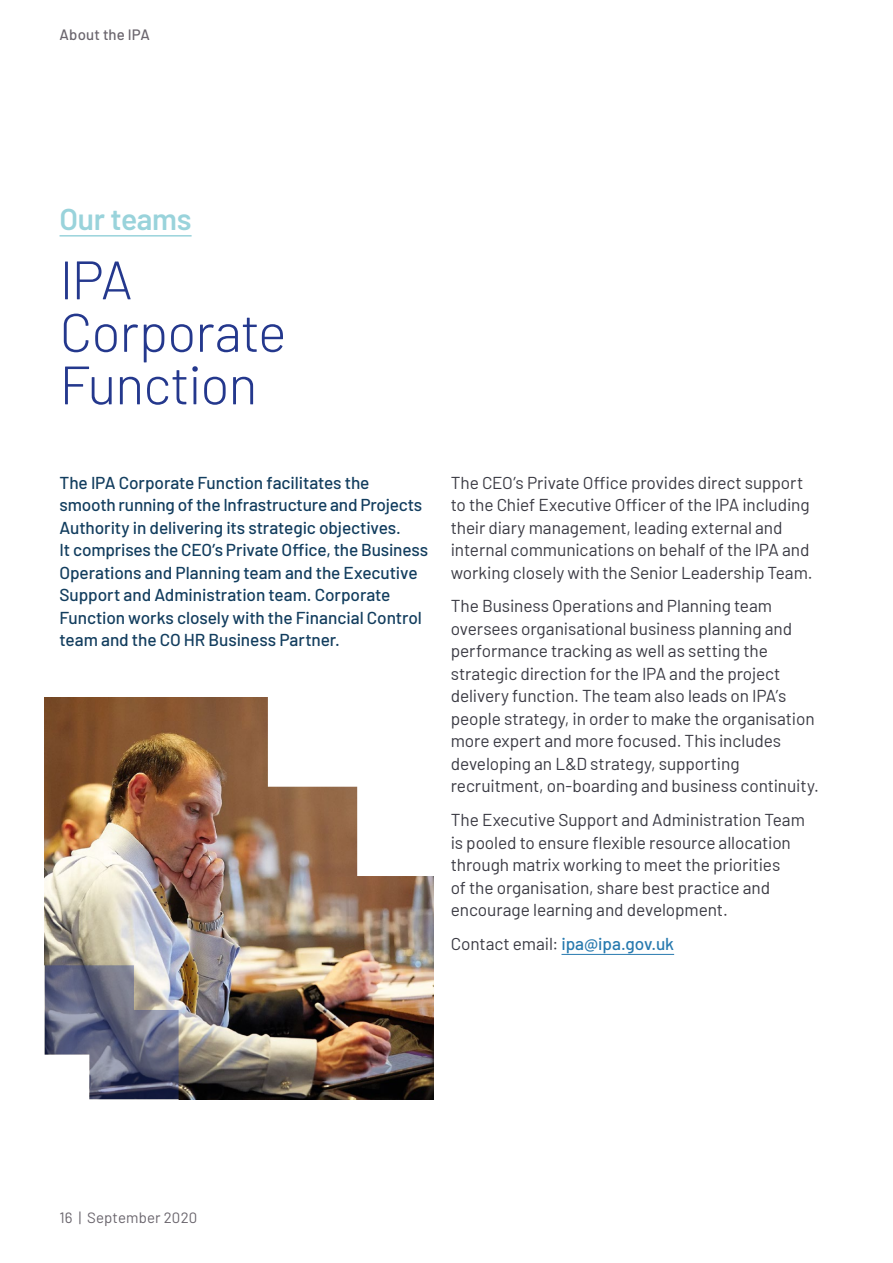
<style>
.page{position:relative;width:893px;height:1263px;background:#fff}
.page>*{position:absolute;margin:0;border:0;box-sizing:border-box;transform-origin:0 0}
.IPA_Heading_light_36{font:300 54px/52.5px "Barlow";letter-spacing:-.02em;color:#24388d}
.IPA_Subhead_1_semi_b{font:600 30px "Barlow";letter-spacing:-.01em;color:#99d3db}
.IPA_text_reg_11_5{font:17.25px/22.5px "Barlow";letter-spacing:-.005em;color:#3a3a43}
.IPA_text_reg_11_5-2{font:500 17.25px/22.5px "Barlow";letter-spacing:-.005em;color:#123d5e}
.IPA_text_reg_11_5-3{font:500 17.25px "Barlow";color:#287aaf}
.t1{font:15px "Barlow";letter-spacing:.01em;color:#6a656d}
.t2{font:500 15px "Barlow";letter-spacing:.01em;color:#6a656d}
.s1{font-weight:400;color:#3a3a43}
</style>
<div class="page">
<img style="left:44px;top:697px;width:390px;height:403px">
<hr style="left:60px;top:235px;width:132px;height:2px;background:#99d3db">
<hr style="left:561px;top:954px;width:113px;height:1px;background:#287aaf">
<p class="t2" style="left:60px;top:24px;width:92px">About the IPA</p>
<p class="IPA_Subhead_1_semi_b" style="left:60px;top:197px;width:134px">Our teams</p>
<p class="IPA_Heading_light_36" style="left:60px;top:250px;width:229px">IPA<br>Corporate<br>Function</p>
<p class="IPA_text_reg_11_5-2" style="left:60px;top:470px;width:370px">The IPA Corporate Function facilitates the smooth running of the Infrastructure and Projects Authority in delivering its strategic objectives.<br>It comprises the CEO’s Private Office, the Business Operations and Planning team and the Executive Support and Administration team. Corporate Function works closely with the Financial Control team and the CO HR Business Partner.</p>
<p class="IPA_text_reg_11_5" style="left:451px;top:470px;width:363px">The CEO’s Private Office provides direct support to the Chief Executive Officer of the IPA including their diary management, leading external and internal communications on behalf of the IPA and working closely with the Senior Leadership Team.</p>
<p class="IPA_text_reg_11_5" style="left:451px;top:593px;width:370px">The Business Operations and Planning team oversees organisational business planning and performance tracking as well as setting the strategic direction for the IPA and the project delivery function. The team also leads on IPA’s people strategy, in order to make the organisation more expert and more focused. This includes developing an L&amp;D strategy, supporting recruitment, on-boarding and business continuity.</p>
<p class="IPA_text_reg_11_5" style="left:451px;top:807px;width:356px">The Executive Support and Administration Team is pooled to ensure flexible resource allocation through matrix working to meet the priorities<br>of the organisation, share best practice and encourage learning and development.</p>
<p class="IPA_text_reg_11_5-3" style="left:451px;top:931px;width:225px"><span class="s1">Contact email:</span> ipa@ipa.gov.uk</p>
<p class="t1" style="left:60px;top:1206px;width:139px">16 | September 2020</p>
</div>
